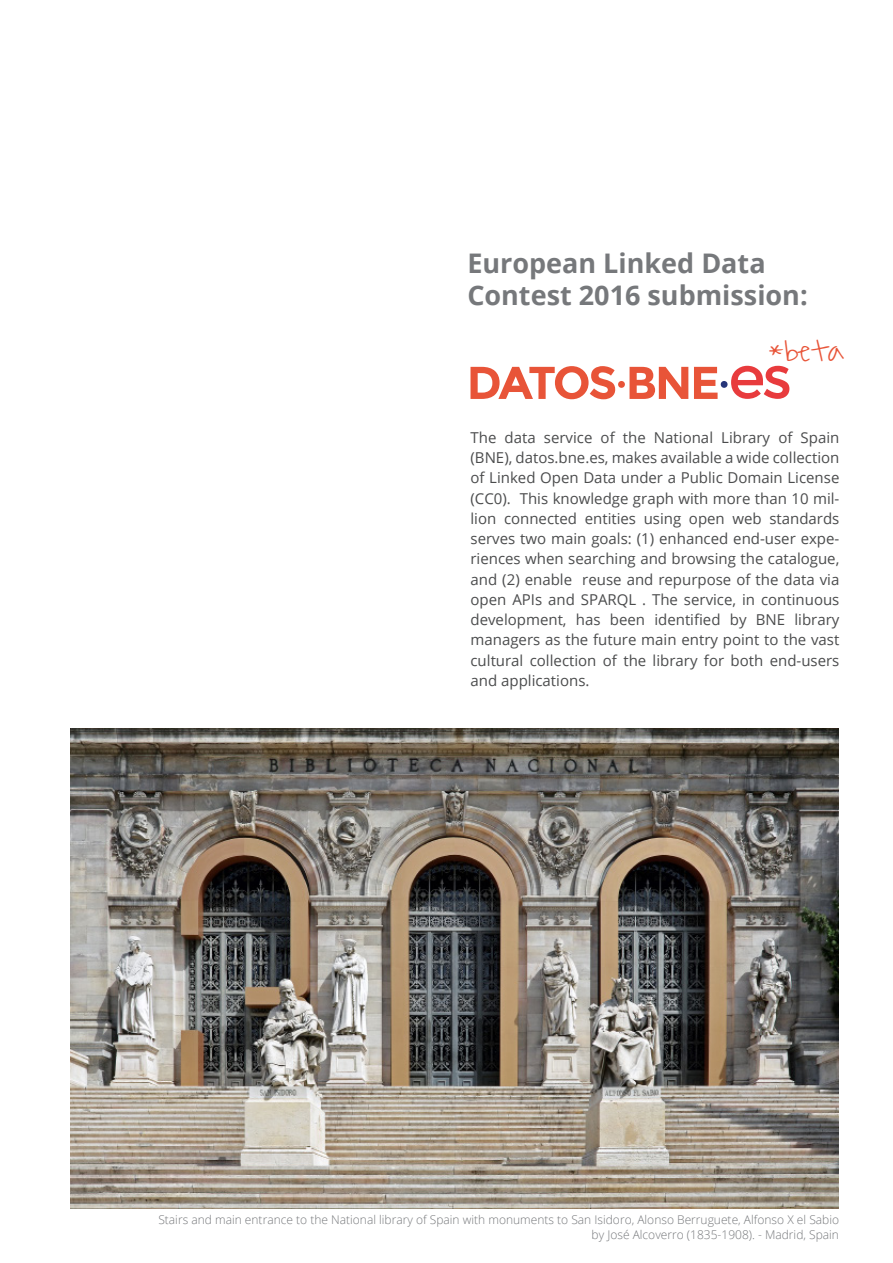
<style>
.page{position:relative;width:893px;height:1263px;background:#fff}
.page>*{position:absolute;margin:0;border:0;box-sizing:border-box;transform-origin:0 0}
.t1{font:700 27px/32.4px "Open Sans";color:#76787b}
.t2{font:25.95px "Waitingforthe Sunrise";color:#e85438;scale:1.35 1}
.t3{font:15px/20.2px "Open Sans";color:#4b4c4d;text-align:justify}
.t4{font:300 12px/15px "Open Sans";color:#76787b;text-align:right}
</style>
<div class="page">
<svg style="left:470px;top:366px;width:218px;height:33px"></svg>
<svg style="left:694px;top:366px;width:95px;height:33px"></svg>
<img style="left:70px;top:728px;width:769px;height:481px">
<p class="t1" style="left:467px;top:246px;width:342px">European Linked Data<br>Contest 2016 submission:</p>
<h2 class="t2" style="left:769px;top:337px;width:57px">*beta</h2>
<p class="t3" style="left:470px;top:427px;width:370px">The data service of the National Library of Spain (BNE), datos.bne.es, makes available a wide collection of Linked Open Data under a Public Domain License (CC0). This knowledge graph with more than 10 mil&shy;lion connected entities using open web standards serves two main goals: (1) enhanced end-user expe&shy;riences when searching and browsing the catalogue, and (2) enable reuse and repurpose of the data via open APIs and SPARQL . The service, in continuous development, has been identified by BNE library managers as the future main entry point to the vast cultural collection of the library for both end-users and applications.</p>
<p class="t4" style="left:158px;top:1212px;width:682px">Stairs and main entrance to the National library of Spain with monuments to San Isidoro, Alonso Berruguete, Alfonso X el Sabio by José Alcoverro (1835-1908). - Madrid, Spain</p>
</div>
